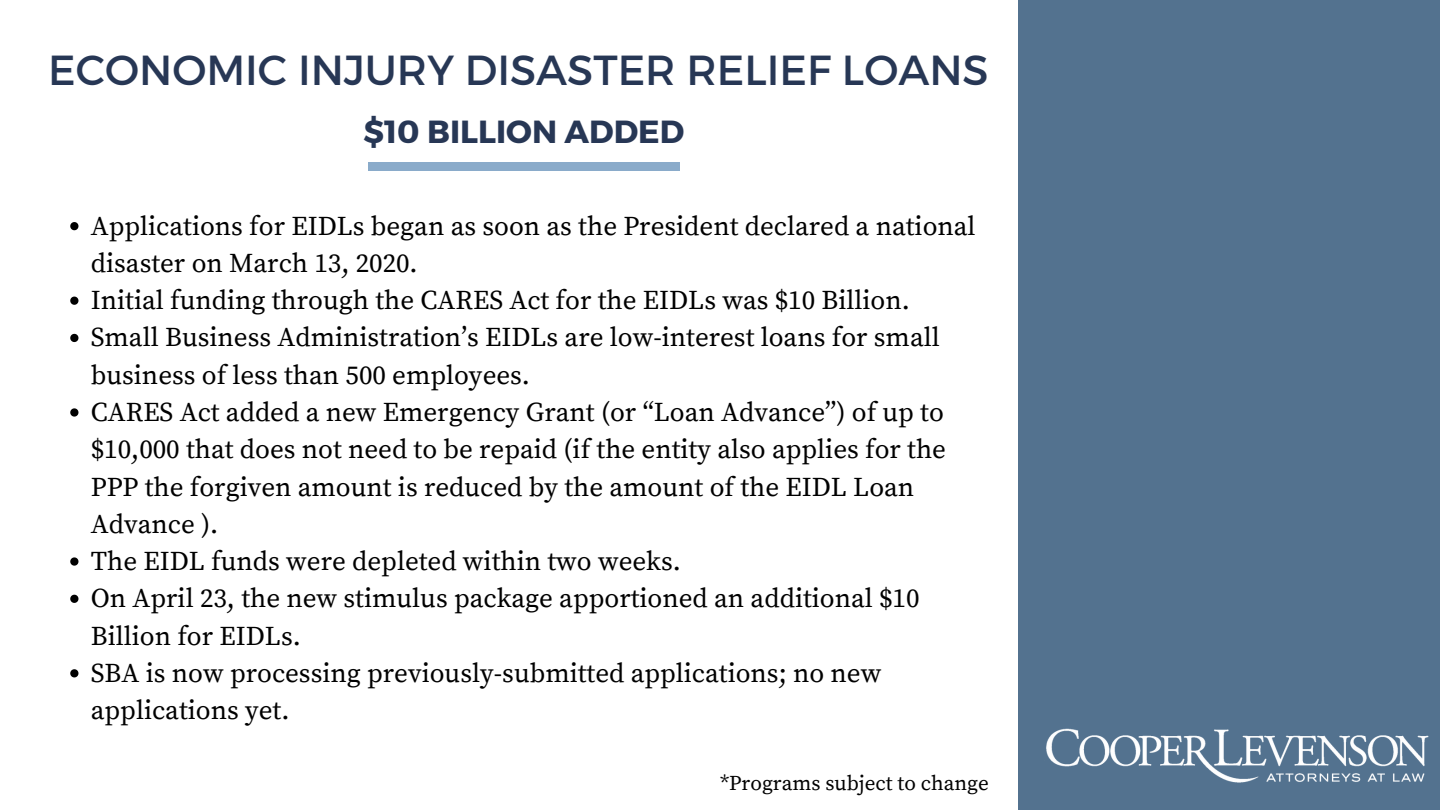
<style>
.page{position:relative;width:1440px;height:810px;background:#fff}
.page>*{position:absolute;margin:0;border:0;box-sizing:border-box;transform-origin:0 0}
.t1{font:42px "Montserrat";color:#273755}
.t2{font:700 32px "Montserrat";color:#273755}
.t3{font:27px/37.3px "Source Serif Pro";color:#000}
.t4{font:21px "Source Serif Pro";color:#000}
</style>
<div class="page">
<div style="left:1018px;top:0;width:422px;height:810px;background:#53728f"></div>
<div style="left:368px;top:162px;width:312px;height:8px;background:#8aabca"></div>
<svg style="left:70px;top:222px;width:8px;height:8px"></svg>
<svg style="left:70px;top:297px;width:8px;height:8px"></svg>
<svg style="left:70px;top:334px;width:8px;height:8px"></svg>
<svg style="left:70px;top:408px;width:8px;height:9px"></svg>
<svg style="left:70px;top:557px;width:8px;height:9px"></svg>
<svg style="left:70px;top:595px;width:8px;height:8px"></svg>
<svg style="left:70px;top:669px;width:8px;height:8px"></svg>
<img style="left:1046px;top:728px;width:383px;height:55px">
<h1 class="t1" style="left:48px;top:43px;width:942px">ECONOMIC INJURY DISASTER RELIEF LOANS</h1>
<p class="t2" style="left:363px;top:110px;width:322px">$10 BILLION ADDED</p>
<p class="t3" style="left:91px;top:208px;width:886px">Applications for EIDLs began as soon as the President declared a national disaster on March 13, 2020.<br>Initial funding through the CARES Act for the EIDLs was $10 Billion.<br>Small Business Administration’s EIDLs are low-interest loans for small business of less than 500 employees.<br>CARES Act added a new Emergency Grant (or “Loan Advance”) of up to $10,000 that does not need to be repaid (if the entity also applies for the PPP the forgiven amount is reduced by the amount of the EIDL Loan Advance ).<br>The EIDL funds were depleted within two weeks.<br>On April 23, the new stimulus package apportioned an additional $10<br>Billion for EIDLs.<br>SBA is now processing previously-submitted applications; no new applications yet.</p>
<p class="t4" style="left:720px;top:771px;width:270px">*Programs subject to change</p>
</div>
